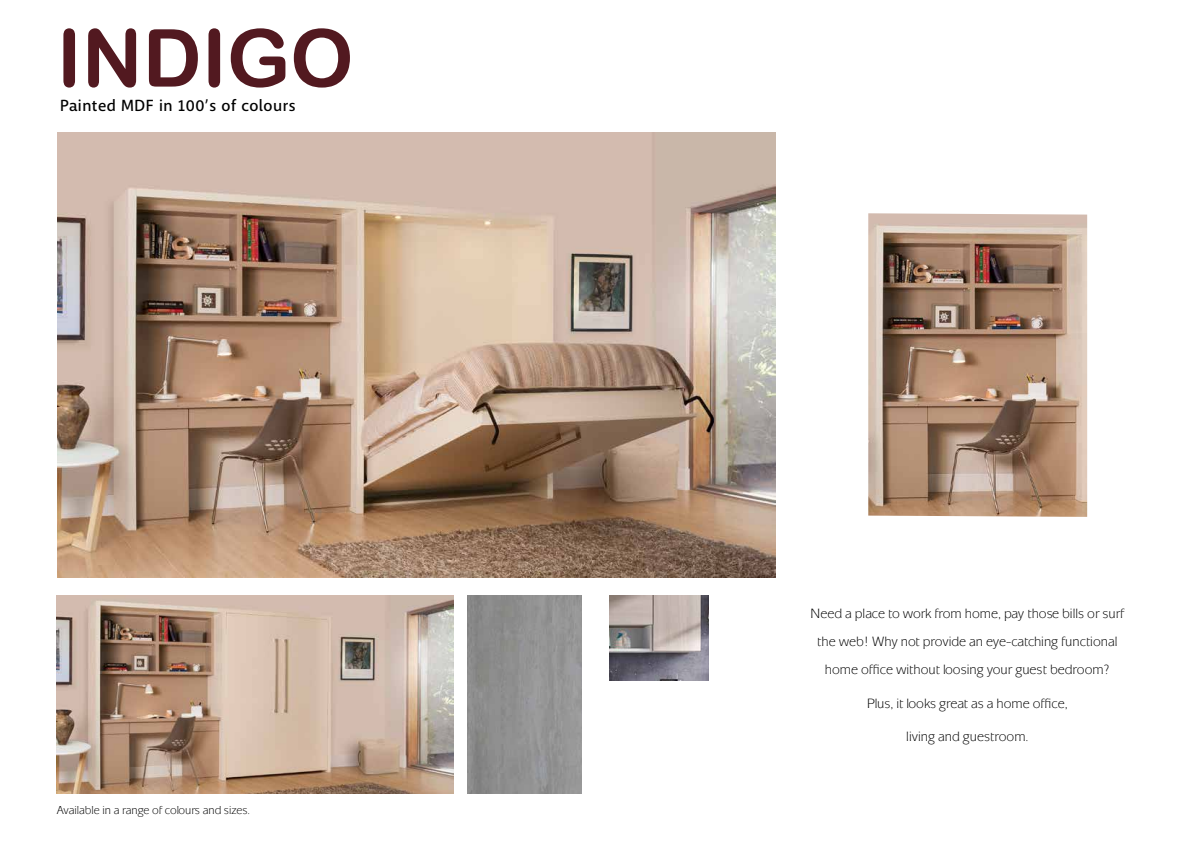
<style>
.page{position:relative;width:1191px;height:842px;background:#fff}
.page>*{position:absolute;margin:0;border:0;box-sizing:border-box;transform-origin:0 0}
.t1{font:80px "Arial Rounded MT Bold";color:#521920}
.t2{font:500 16px "Macha";letter-spacing:.03em;color:#000}
.t3{font:14px/28px "Mixage ITC Std";color:#000;text-align:center}
.t4{font:12px "Mixage ITC Std";color:#000}
</style>
<div class="page">
<img style="left:57px;top:595px;width:397px;height:199px">
<img style="left:609px;top:595px;width:100px;height:85px">
<img style="left:468px;top:595px;width:113px;height:199px">
<img style="left:57px;top:132px;width:718px;height:445px">
<img style="left:868px;top:213px;width:219px;height:304px">
<h1 class="t1" style="left:57px;top:11px;width:298px">INDIGO</h1>
<p class="t2" style="left:60px;top:96px;width:237px">Painted MDF in 100’s of colours</p>
<p class="t4" style="left:57px;top:803px;width:195px">Available in a range of colours and sizes.</p>
<p class="t3" style="left:810px;top:599px;width:315px">Need a place to work from home, pay those bills or surf the web! Why not provide an eye-catching functional home office without loosing your guest bedroom?</p>
<p class="t3" style="left:867px;top:689px;width:202px">Plus, it looks great as a home office,</p>
<p class="t3" style="left:906px;top:723px;width:124px">living and guestroom.</p>
</div>
